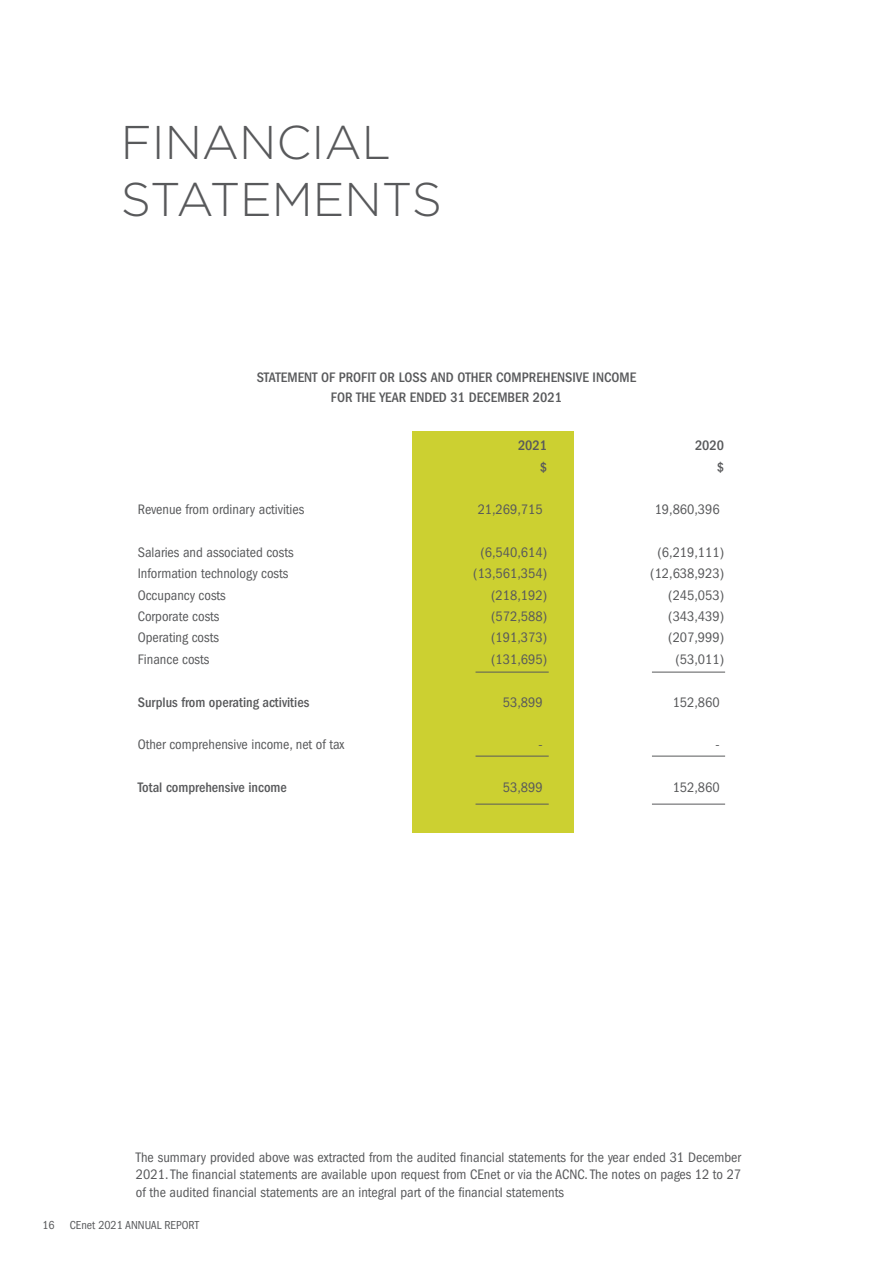
<style>
.page{position:relative;width:893px;height:1263px;background:#fff}
.page>*{position:absolute;margin:0;border:0;box-sizing:border-box;transform-origin:0 0}
.t1{font:300 47.25px/56.7px "Gotham";color:#58595b}
.t2{font:condensed 14.25px/21.3px "Franklin Gothic LT";color:#58595b;text-align:right}
.t3{font:500 condensed 14.25px/21.3px "Franklin Gothic LT";color:#58595b;text-align:right}
.t4{font:condensed 12px "Franklin Gothic LT";color:#58595b}
.s1{color:#ccd031}
.s2{color:#fff}
</style>
<div class="page">
<div style="left:412px;top:431px;width:161px;height:401px;background:#ccd031"></div>
<hr style="left:652px;top:672px;width:73px;height:1px;background:#58595b">
<hr style="left:475px;top:672px;width:74px;height:1px;background:#58595b">
<hr style="left:652px;top:756px;width:73px;height:1px;background:#58595b">
<hr style="left:475px;top:756px;width:74px;height:1px;background:#58595b">
<hr style="left:652px;top:804px;width:73px;height:1px;background:#58595b">
<hr style="left:475px;top:804px;width:74px;height:1px;background:#58595b">
<h1 class="t1" style="left:121px;top:113px;width:323px">FINANCIAL<br>STATEMENTS</h1>
<p class="t3" style="left:257px;top:367px;width:381px;line-height:20.7px;text-align:center">STATEMENT OF PROFIT OR LOSS AND OTHER COMPREHENSIVE INCOME<br>FOR THE YEAR ENDED 31 DECEMBER 2021</p>
<p class="t2" style="left:138px;top:499px;width:168px">Revenue from ordinary activities</p>
<p class="t2" style="left:138px;top:542px;width:157px;text-align:left">Salaries and associated costs<br>Information technology costs<br>Occupancy costs<br>Corporate costs<br>Operating costs<br>Finance costs</p>
<p class="t3" style="left:138px;top:691px;width:173px">Surplus from operating activities</p>
<p class="t2" style="left:138px;top:734px;width:208px">Other comprehensive income, net of tax</p>
<p class="t3" style="left:138px;top:777px;width:151px">Total comprehensive income</p>
<p class="t3" style="left:518px;top:435px;width:31px">2021 $</p>
<p class="t2" style="left:478px;top:499px;width:71px">21,269,715<span class="s1">)</span></p>
<p class="t2" style="left:473px;top:542px;width:75px">(6,540,614) (13,561,354) (218,192) (572,588) (191,373) (131,695)</p>
<p class="t2" style="left:503px;top:691px;width:46px">53,899<span class="s1">)</span></p>
<p class="t2" style="left:539px;top:734px;width:10px">-<span class="s1">)</span></p>
<p class="t2" style="left:503px;top:777px;width:46px">53,899<span class="s1">)</span></p>
<p class="t3" style="left:695px;top:435px;width:31px">2020 $</p>
<p class="t2" style="left:655px;top:499px;width:71px">19,860,396<span class="s2">)</span></p>
<p class="t2" style="left:650px;top:542px;width:75px">(6,219,111) (12,638,923) (245,053) (343,439) (207,999) (53,011)</p>
<p class="t2" style="left:673px;top:691px;width:53px">152,860<span class="s2">)</span></p>
<p class="t2" style="left:716px;top:734px;width:10px">-<span class="s2">)</span></p>
<p class="t2" style="left:673px;top:777px;width:53px">152,860<span class="s2">)</span></p>
<p class="t2" style="left:136px;top:1149px;width:607px;line-height:17.1px;text-align:justify">The summary provided above was extracted from the audited financial statements for the year ended 31 December 2021. The financial statements are available upon request from CEnet or via the ACNC. The notes on pages 12 to 27 of the audited financial statements are an integral part of the financial statements</p>
<p class="t4" style="left:43px;top:1219px;width:158px">16 CEnet 2021 ANNUAL REPORT</p>
</div>
